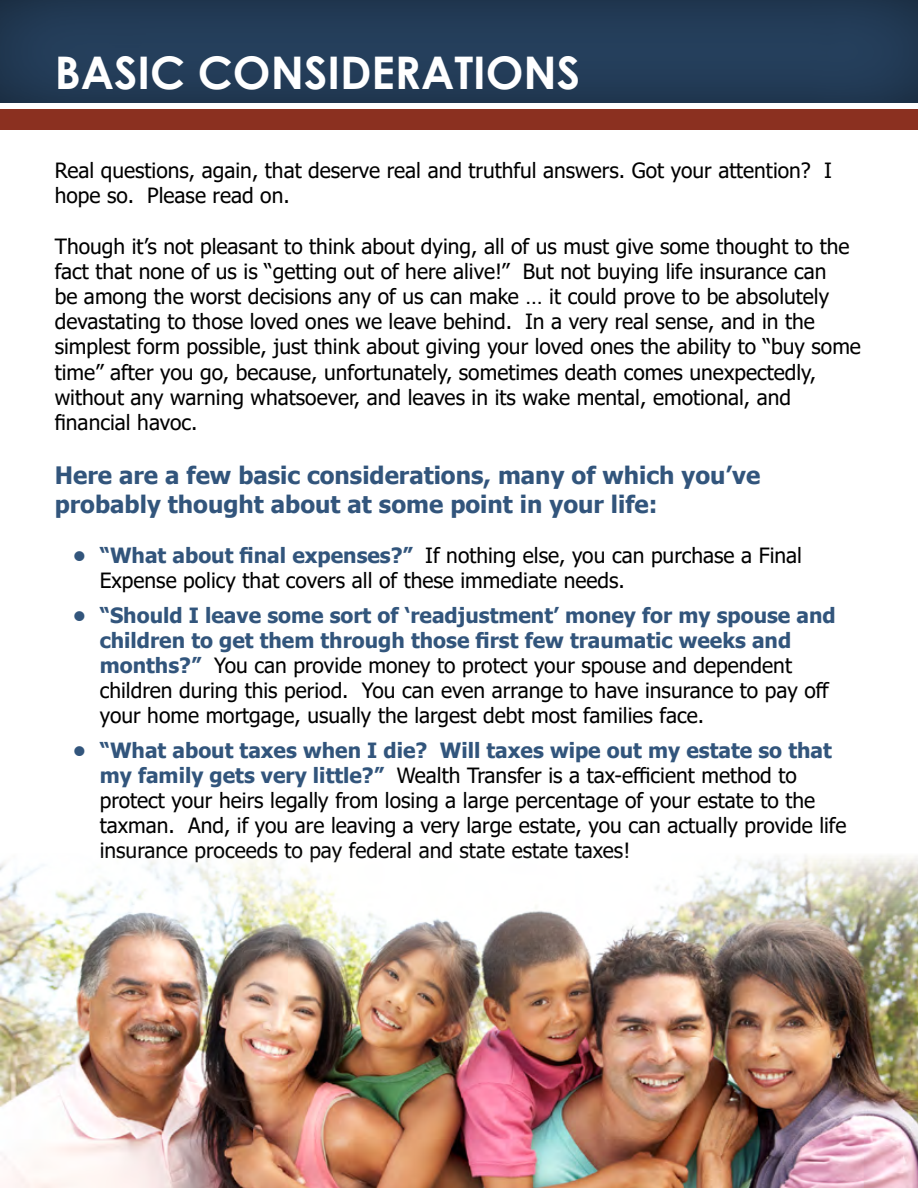
<style>
.page{position:relative;width:918px;height:1188px;background:#fff}
.page>*{position:absolute;margin:0;border:0;box-sizing:border-box;transform-origin:0 0}
.t1{font:700 45px "Century Gothic";color:#fff}
.t2{font:700 24px/28.8px "Tahoma";color:#32557c}
.t3{font:21px/25.2px "Tahoma";color:#000}
.s1{font-weight:700;color:#32557c}
</style>
<div class="page">
<div style="left:0;top:0;width:918px;height:104px;background:#233c57"></div>
<div style="left:0;top:110px;width:918px;height:20px;background:#8b3020"></div>
<img style="left:0;top:856px;width:918px;height:332px">
<h1 class="t1" style="left:55px;top:38px;width:527px">BASIC CONSIDERATIONS</h1>
<p class="t3" style="left:55px;top:159px;width:779px">Real questions, again, that deserve real and truthful answers. Got your attention? I hope so. Please read on.</p>
<p class="t3" style="left:55px;top:235px;width:808px">Though it’s not pleasant to think about dying, all of us must give some thought to the fact that none of us is “getting out of here alive!” But not buying life insurance can<br>be among the worst decisions any of us can make … it could prove to be absolutely devastating to those loved ones we leave behind. In a very real sense, and in the simplest form possible, just think about giving your loved ones the ability to “buy some time” after you go, because, unfortunately, sometimes death comes unexpectedly, without any warning whatsoever, and leaves in its wake mental, emotional, and financial havoc.</p>
<p class="t2" style="left:55px;top:462px;width:707px">Here are a few basic considerations, many of which you’ve probably thought about at some point in your life:</p>
<p class="t3" style="left:100px;top:544px;width:704px;text-indent:-27px"><span class="s1">• “What about final expenses?”</span> If nothing else, you can purchase a Final<br>Expense policy that covers all of these immediate needs.</p>
<p class="t3" style="left:100px;top:604px;width:738px;text-indent:-27px"><span class="s1">• “Should I leave some sort of ‘readjustment’ money for my spouse and children to get them through those first few traumatic weeks and months?”</span> You can provide money to protect your spouse and dependent children during this period. You can even arrange to have insurance to pay off your home mortgage, usually the largest debt most families face.</p>
<p class="t3" style="left:100px;top:739px;width:748px;text-indent:-27px"><span class="s1">• “What about taxes when I die? Will taxes wipe out my estate so that my family gets very little?”</span> Wealth Transfer is a tax-efficient method to protect your heirs legally from losing a large percentage of your estate to the taxman. And, if you are leaving a very large estate, you can actually provide life insurance proceeds to pay federal and state estate taxes!</p>
</div>
